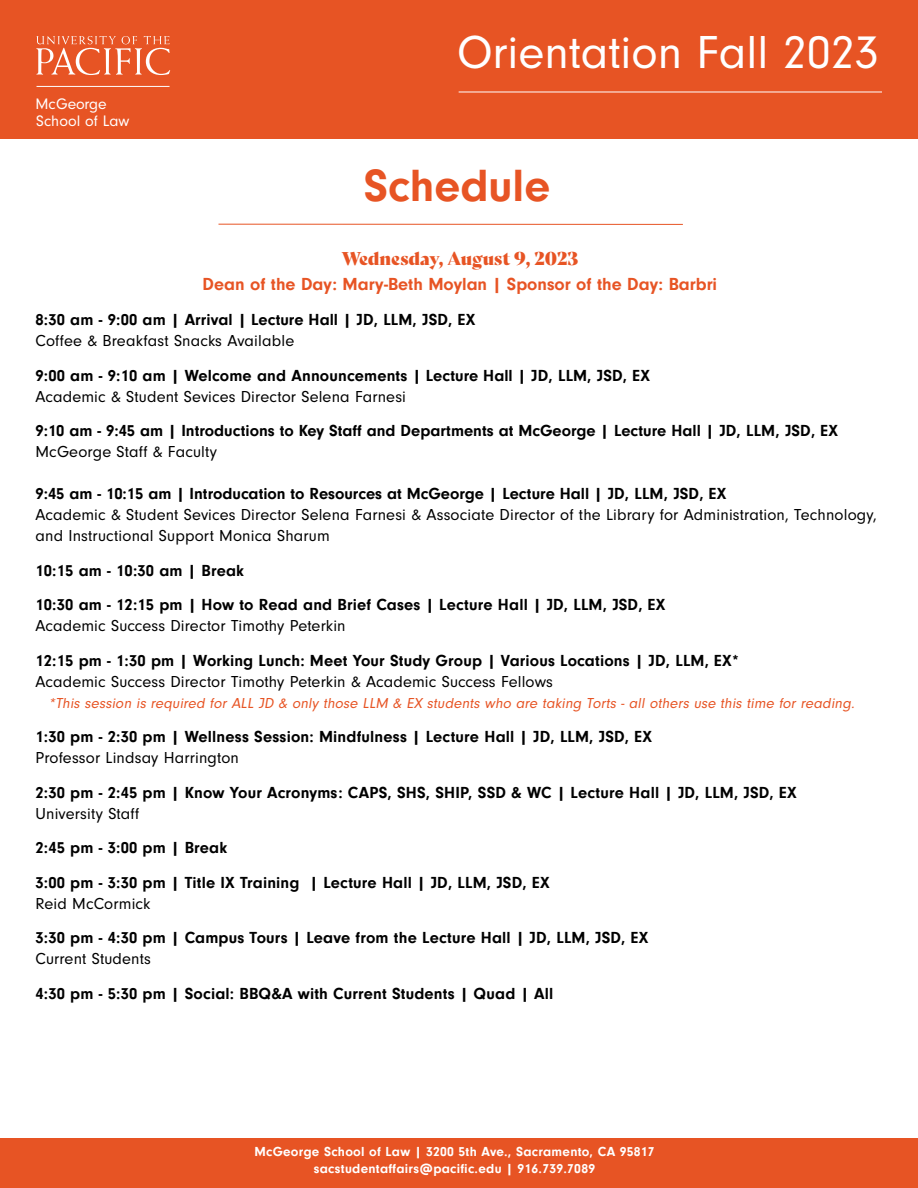
<style>
.page{position:relative;width:918px;height:1188px;background:#fff}
.page>*{position:absolute;margin:0;border:0;box-sizing:border-box;transform-origin:0 0}
.t1{font:48px "Neuzeit Gro";color:#fff}
.t2{font:700 46.5px "Neuzeit Gro";color:#e75424}
.t3{font:700 18px "Neuzeit Gro";color:#e75424}
.t4{font:18px "Bely Display";color:#e75424}
.t5{font:700 16.5px "Neuzeit Gro";letter-spacing:.01em;color:#000}
.t6{font:16.5px/21px "Neuzeit Gro";letter-spacing:.01em;color:#000}
.t7{font:15.75px/17.5px "Neuzeit Gro";letter-spacing:.005em;color:#fff}
.t8{font:italic 15px "Neuzeit Gro";color:#e75424}
.t9{font:700 13.5px/16.2px "Neuzeit Gro";letter-spacing:.02em;color:#fff;text-align:center}
</style>
<div class="page">
<div style="left:0;top:0;width:918px;height:139px;background:#e75424"></div>
<div style="left:0;top:1138px;width:918px;height:50px;background:#e75424"></div>
<svg style="left:36px;top:36px;width:134px;height:39px"></svg>
<hr style="left:37px;top:86px;width:133px;height:1px;background:#fff">
<hr style="left:459px;top:92px;width:423px;height:1px;background:#fff">
<hr style="left:219px;top:224px;width:464px;height:1px;background:#e75424">
<p class="t7" style="left:36px;top:95px;width:95px">McGeorge<br>School of Law</p>
<h1 class="t1" style="left:457px;top:26px;width:423px">Orientation Fall 2023</h1>
<h2 class="t2" style="left:364px;top:160px;width:188px">Schedule</h2>
<p class="t4" style="left:342px;top:244px;width:238px">Wednesday, August 9, 2023</p>
<p class="t3" style="left:203px;top:274px;width:516px">Dean of the Day: Mary-Beth Moylan | Sponsor of the Day: Barbri</p>
<p class="t5" style="left:35px;top:311px;width:441px">8:30 am - 9:00 am | Arrival | Lecture Hall | JD, LLM, JSD, EX</p>
<p class="t6" style="left:35px;top:331px;width:260px">Coffee &amp; Breakfast Snacks Available</p>
<p class="t5" style="left:35px;top:366px;width:616px">9:00 am - 9:10 am | Welcome and Announcements | Lecture Hall | JD, LLM, JSD, EX</p>
<p class="t6" style="left:35px;top:386px;width:372px">Academic &amp; Student Sevices Director Selena Farnesi</p>
<p class="t5" style="left:35px;top:422px;width:804px">9:10 am - 9:45 am | Introductions to Key Staff and Departments at McGeorge | Lecture Hall | JD, LLM, JSD, EX</p>
<p class="t6" style="left:35px;top:442px;width:183px">McGeorge Staff &amp; Faculty</p>
<p class="t5" style="left:35px;top:485px;width:693px">9:45 am - 10:15 am | Introducation to Resources at McGeorge | Lecture Hall | JD, LLM, JSD, EX</p>
<p class="t6" style="left:35px;top:505px;width:843px">Academic &amp; Student Sevices Director Selena Farnesi &amp; Associate Director of the Library for Administration, Technology, and Instructional Support Monica Sharum</p>
<p class="t5" style="left:35px;top:561px;width:210px">10:15 am - 10:30 am | Break</p>
<p class="t5" style="left:35px;top:596px;width:632px">10:30 am - 12:15 pm | How to Read and Brief Cases | Lecture Hall | JD, LLM, JSD, EX</p>
<p class="t6" style="left:35px;top:616px;width:312px">Academic Success Director Timothy Peterkin</p>
<p class="t5" style="left:35px;top:651px;width:705px">12:15 pm - 1:30 pm | Working Lunch: Meet Your Study Group | Various Locations | JD, LLM, EX*</p>
<p class="t6" style="left:35px;top:671px;width:519px">Academic Success Director Timothy Peterkin &amp; Academic Success Fellows</p>
<p class="t8" style="left:49px;top:695px;width:810px">*This session is required for ALL JD &amp; only those LLM &amp; EX students who are taking Torts - all others use this time for reading.</p>
<p class="t5" style="left:35px;top:728px;width:618px">1:30 pm - 2:30 pm | Wellness Session: Mindfulness | Lecture Hall | JD, LLM, JSD, EX</p>
<p class="t6" style="left:35px;top:748px;width:205px">Professor Lindsay Harrington</p>
<p class="t5" style="left:35px;top:783px;width:763px">2:30 pm - 2:45 pm | Know Your Acronyms: CAPS, SHS, SHIP, SSD &amp; WC | Lecture Hall | JD, LLM, JSD, EX</p>
<p class="t6" style="left:35px;top:803px;width:105px">University Staff</p>
<p class="t5" style="left:35px;top:839px;width:193px">2:45 pm - 3:00 pm | Break</p>
<p class="t5" style="left:35px;top:873px;width:516px">3:00 pm - 3:30 pm | Title IX Training | Lecture Hall | JD, LLM, JSD, EX</p>
<p class="t6" style="left:35px;top:893px;width:117px">Reid McCormick</p>
<p class="t5" style="left:35px;top:929px;width:615px">3:30 pm - 4:30 pm | Campus Tours | Leave from the Lecture Hall | JD, LLM, JSD, EX</p>
<p class="t6" style="left:35px;top:949px;width:117px">Current Students</p>
<p class="t5" style="left:35px;top:984px;width:519px">4:30 pm - 5:30 pm | Social: BBQ&amp;A with Current Students | Quad | All</p>
<p class="t9" style="left:254px;top:1144px;width:402px">McGeorge School of Law | 3200 5th Ave., Sacramento, CA 95817 sacstudentaffairs@pacific.edu | 916.739.7089</p>
</div>
